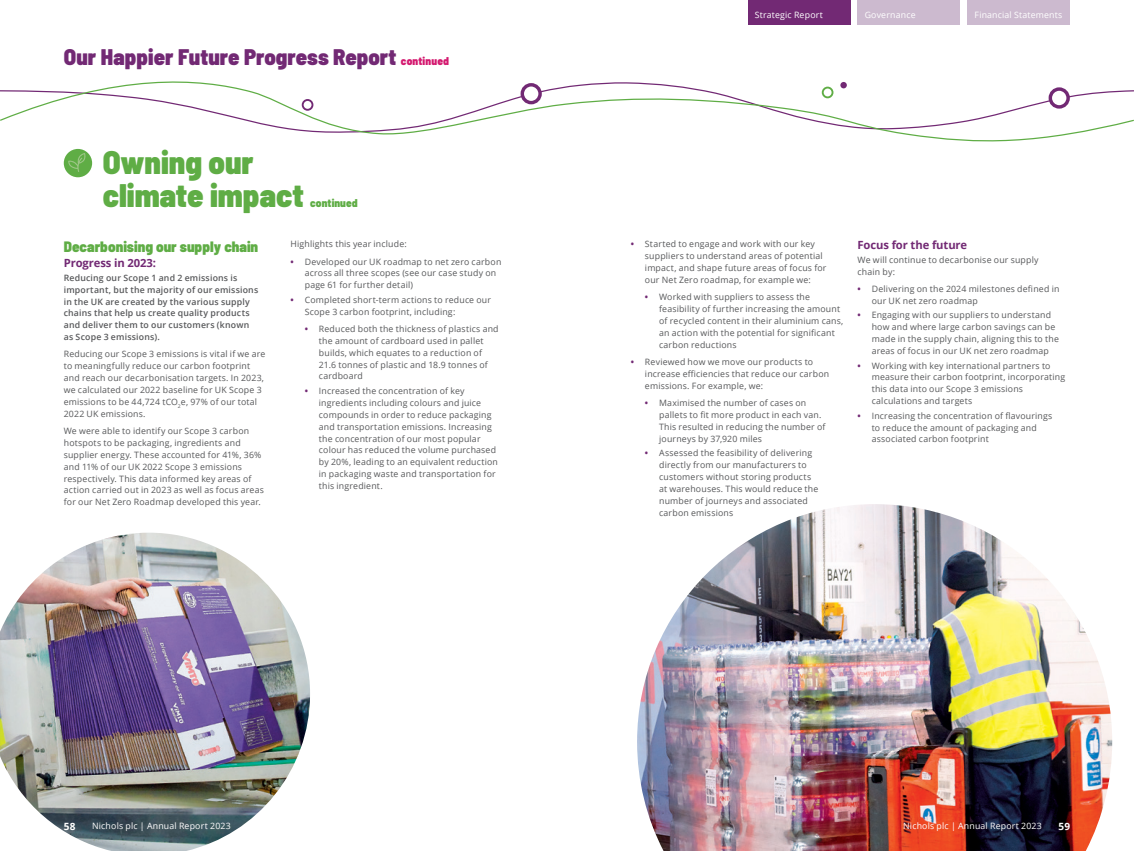
<style>
.page{position:relative;width:1134px;height:851px;background:#fff}
.page>*{position:absolute;margin:0;border:0;box-sizing:border-box;transform-origin:0 0}
.t1{font:900 semi-condensed 32.5px/32.5px "Barlow";color:#5fad45}
.t2{font:900 semi-condensed 22.5px "Barlow";letter-spacing:.005em;color:#722974}
.t3{font:900 semi-condensed 15px "Barlow";color:#5fad45}
.t4{font:700 11.25px "Open Sans";letter-spacing:-.01em;color:#722974}
.t5{font:900 semi-condensed 11.25px "Barlow";letter-spacing:.01em;color:#5fad45}
.t6{font:700 10px "Open Sans";color:#fff}
.t7{font:8.75px/11.9px "Open Sans";letter-spacing:.02em;color:#57585a}
.t8{font:600 8.75px/11.9px "Open Sans";letter-spacing:.02em;color:#57585a}
.t9{font:8.75px "Open Sans";letter-spacing:.02em;color:#fff}
.s1{font-size:11.25px;color:#d41a70}
.s2{font-weight:700;color:#722974}
</style>
<div class="page">
<img style="left:0;top:532px;width:310px;height:318px">
<img style="left:637px;top:504px;width:475px;height:346px">
<svg style="left:0;top:81px;width:1134px;height:61px"></svg>
<div style="left:1048px;top:87px;width:22px;height:22px;border:3px solid #722974;border-radius:50%"></div>
<div style="left:521px;top:83px;width:21px;height:21px;border:3px solid #722974;border-radius:50%"></div>
<div style="left:822px;top:87px;width:11px;height:11px;border:2px solid #5fad45;border-radius:50%"></div>
<div style="left:840px;top:82px;width:7px;height:6px;background:#722974;border-radius:50%"></div>
<div style="left:302px;top:99px;width:11px;height:12px;border:2px solid #722974;border-radius:50%"></div>
<div style="left:64px;top:149px;width:28px;height:28px;background:#5fad45;border-radius:50%"></div>
<svg style="left:68px;top:153px;width:18px;height:19px"></svg>
<div style="left:748px;top:0;width:102px;height:25px;background:#722974"></div>
<div style="left:857px;top:0;width:103px;height:25px;background:#ccbacf"></div>
<div style="left:967px;top:0;width:103px;height:25px;background:#ccbacf"></div>
<h2 class="t2" style="left:64px;top:41px;width:387px">Our Happier Future Progress Report <span class="s1">continued</span></h2>
<h1 class="t1" style="left:103px;top:145px;width:202px">Owning our climate impact</h1>
<p class="t5" style="left:310px;top:194px;width:49px">continued</p>
<h3 class="t3" style="left:64px;top:235px;width:196px">Decarbonising our supply chain</h3>
<p class="t4" style="left:64px;top:255px;width:94px">Progress in 2023:</p>
<p class="t8" style="left:64px;top:271px;width:196px">Reducing our Scope 1 and 2 emissions is important, but the majority of our emissions in the UK are created by the various supply chains that help us create quality products and deliver them to our customers (known as Scope 3 emissions).</p>
<p class="t7" style="left:64px;top:348px;width:203px">Reducing our Scope 3 emissions is vital if we are to meaningfully reduce our carbon footprint and reach our decarbonisation targets. In 2023, we calculated our 2022 baseline for UK Scope 3 emissions to be 44,724 tCO<sub>2</sub>e, 97% of our total 2022 UK emissions.</p>
<p class="t7" style="left:64px;top:424px;width:202px">We were able to identify our Scope 3 carbon hotspots to be packaging, ingredients and supplier energy. These accounted for 41%, 36% and 11% of our UK 2022 Scope 3 emissions respectively. This data informed key areas of action carried out in 2023 as well as focus areas for our Net Zero Roadmap developed this year.</p>
<p class="t7" style="left:291px;top:238px;width:118px">Highlights this year include:</p>
<p class="t7" style="left:305px;top:255px;width:198px;text-indent:-14px"><span class="s2">•</span> Developed our UK roadmap to net zero carbon across all three scopes (see our case study on page 61 for further detail)</p>
<p class="t7" style="left:305px;top:293px;width:188px;text-indent:-14px"><span class="s2">•</span> Completed short-term actions to reduce our<br>Scope 3 carbon footprint, including:</p>
<p class="t7" style="left:319px;top:322px;width:181px;text-indent:-14px"><span class="s2">•</span> Reduced both the thickness of plastics and the amount of cardboard used in pallet builds, which equates to a reduction of 21.6 tonnes of plastic and 18.9 tonnes of cardboard</p>
<p class="t7" style="left:319px;top:384px;width:181px;text-indent:-14px"><span class="s2">•</span> Increased the concentration of key ingredients including colours and juice compounds in order to reduce packaging and transportation emissions. Increasing the concentration of our most popular colour has reduced the volume purchased by 20%, leading to an equivalent reduction in packaging waste and transportation for this ingredient.</p>
<p class="t9" style="left:755px;top:9px;width:70px">Strategic Report</p>
<p class="t9" style="left:865px;top:9px;width:52px">Governance</p>
<p class="t9" style="left:974px;top:9px;width:89px">Financial Statements</p>
<p class="t7" style="left:645px;top:238px;width:183px;text-indent:-14px"><span class="s2">•</span> Started to engage and work with our key suppliers to understand areas of potential impact, and shape future areas of focus for our Net Zero roadmap, for example we:</p>
<p class="t7" style="left:659px;top:291px;width:186px;text-indent:-14px"><span class="s2">•</span> Worked with suppliers to assess the feasibility of further increasing the amount of recycled content in their aluminium cans, an action with the potential for significant carbon reductions</p>
<p class="t7" style="left:645px;top:355px;width:186px;text-indent:-14px"><span class="s2">•</span> Reviewed how we move our products to increase efficiencies that reduce our carbon emissions. For example, we:</p>
<p class="t7" style="left:659px;top:396px;width:168px;text-indent:-14px"><span class="s2">•</span> Maximised the number of cases on pallets to fit more product in each van.<br>This resulted in reducing the number of journeys by 37,920 miles</p>
<p class="t7" style="left:659px;top:446px;width:161px;text-indent:-14px"><span class="s2">•</span> Assessed the feasibility of delivering directly from our manufacturers to customers without storing products at warehouses. This would reduce the number of journeys and associated carbon emissions</p>
<p class="t4" style="left:857px;top:237px;width:111px">Focus for the future</p>
<p class="t7" style="left:857px;top:253px;width:183px">We will continue to decarbonise our supply chain by:</p>
<p class="t7" style="left:872px;top:282px;width:189px;text-indent:-14px"><span class="s2">•</span> Delivering on the 2024 milestones defined in our UK net zero roadmap</p>
<p class="t7" style="left:872px;top:309px;width:189px;text-indent:-14px"><span class="s2">•</span> Engaging with our suppliers to understand how and where large carbon savings can be made in the supply chain, aligning this to the areas of focus in our UK net zero roadmap</p>
<p class="t7" style="left:872px;top:359px;width:195px;text-indent:-14px"><span class="s2">•</span> Working with key international partners to measure their carbon footprint, incorporating this data into our Scope 3 emissions calculations and targets</p>
<p class="t7" style="left:872px;top:409px;width:182px;text-indent:-14px"><span class="s2">•</span> Increasing the concentration of flavourings to reduce the amount of packaging and associated carbon footprint</p>
<p class="t6" style="left:64px;top:818px;width:13px">58</p>
<p class="t9" style="left:92px;top:819px;width:140px">Nichols plc | Annual Report 2023</p>
<p class="t9" style="left:903px;top:819px;width:140px">Nichols plc | Annual Report 2023</p>
<p class="t6" style="left:1058px;top:818px;width:13px">59</p>
</div>
